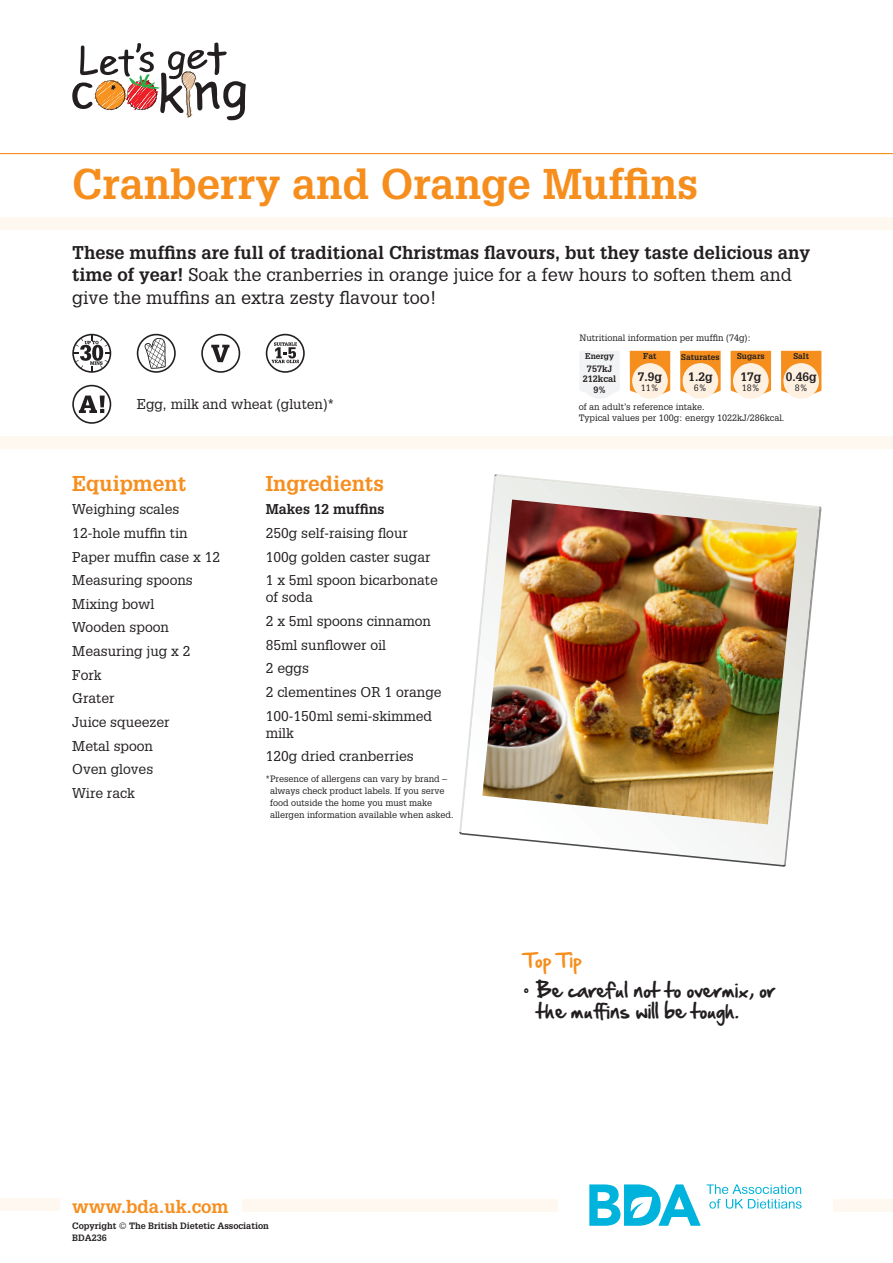
<style>
.page{position:relative;width:893px;height:1263px;background:#fff}
.page>*{position:absolute;margin:0;border:0;box-sizing:border-box;transform-origin:0 0}
.Recipe_Title_Pantone{font:700 42px "Glypha";color:#f68e1e}
.Recipe_Sub_Title_Pan{font:700 21px "Glypha";color:#f68e1e}
.Recipe_Introduction{font:18px/22.5px "Glypha";color:#231f20}
.t1{font:18px/21px "Hand Of Sean";color:#231f20}
.t2{font:700 18px "Glypha";color:#f68e1e}
.t3{font:18px "Hand Of Sean";color:#f68e1e}
.Recipe_Body_Copy{font:13.8px/17.2px "Glypha";color:#231f20}
.t4{font:700 13.8px "Glypha";color:#231f20}
.t5{font:700 12px "Glypha";color:#231f20}
.t6{font:9px/12px "Glypha";color:#231f20}
.t7{font:700 9px/10.5px "Glypha";color:#231f20;text-align:center}
.t8{font:700 8.25px "Glypha";color:#231f20}
.s1{font-weight:700}
</style>
<div class="page">
<div style="left:0;top:436px;width:893px;height:12px;background:#fef8f0"></div>
<svg style="left:459px;top:474px;width:363px;height:393px"></svg>
<img style="left:482px;top:499px;width:316px;height:325px">
<svg style="left:580px;top:351px;width:40px;height:48px"></svg>
<svg style="left:630px;top:351px;width:40px;height:43px"></svg>
<svg style="left:680px;top:351px;width:41px;height:43px"></svg>
<svg style="left:731px;top:351px;width:40px;height:43px"></svg>
<svg style="left:781px;top:351px;width:40px;height:43px"></svg>
<div style="left:632px;top:363px;width:36px;height:36px;background:#fef1e2;border-radius:50%"></div>
<div style="left:683px;top:363px;width:35px;height:36px;background:#fef1e2;border-radius:50%"></div>
<div style="left:733px;top:363px;width:36px;height:36px;background:#fef1e2;border-radius:50%"></div>
<div style="left:783px;top:363px;width:36px;height:36px;background:#fef1e2;border-radius:50%"></div>
<svg style="left:72px;top:385px;width:39px;height:39px"></svg>
<svg style="left:72px;top:334px;width:39px;height:39px"></svg>
<svg style="left:201px;top:334px;width:39px;height:39px"></svg>
<svg style="left:137px;top:334px;width:39px;height:39px"></svg>
<svg style="left:266px;top:334px;width:39px;height:39px"></svg>
<hr style="left:0;top:153px;width:893px;height:1px;background:#f68e1e">
<div style="left:0;top:217px;width:893px;height:13px;background:#fef8f0"></div>
<div style="left:0;top:1198px;width:60px;height:13px;background:#fef8f0"></div>
<div style="left:833px;top:1199px;width:60px;height:12px;background:#fef8f0"></div>
<div style="left:242px;top:1199px;width:316px;height:12px;background:#fef8f0"></div>
<svg style="left:589px;top:1184px;width:213px;height:42px"></svg>
<svg style="left:72px;top:43px;width:174px;height:77px"></svg>
<p class="Recipe_Title_Pantone" style="left:72px;top:158px;width:627px">Cranberry and Orange Muffins</p>
<p class="Recipe_Introduction" style="left:72px;top:241px;width:739px"><span class="s1">These muffins are full of traditional Christmas flavours, but they taste delicious any time of year!</span> Soak the cranberries in orange juice for a few hours to soften them and give the muffins an extra zesty flavour too!</p>
<p class="Recipe_Body_Copy" style="left:137px;top:396px;width:199px">Egg, milk and wheat (gluten)*</p>
<p class="Recipe_Sub_Title_Pan" style="left:72px;top:470px;width:115px">Equipment</p>
<p class="Recipe_Body_Copy" style="left:72px;top:500px;width:109px">Weighing scales</p>
<p class="Recipe_Body_Copy" style="left:72px;top:524px;width:117px">12-hole muffin tin</p>
<p class="Recipe_Body_Copy" style="left:72px;top:548px;width:149px">Paper muffin case x 12</p>
<p class="Recipe_Body_Copy" style="left:72px;top:571px;width:122px">Measuring spoons</p>
<p class="Recipe_Body_Copy" style="left:72px;top:595px;width:84px">Mixing bowl</p>
<p class="Recipe_Body_Copy" style="left:72px;top:618px;width:98px">Wooden spoon</p>
<p class="Recipe_Body_Copy" style="left:72px;top:642px;width:120px">Measuring jug x 2</p>
<p class="Recipe_Body_Copy" style="left:72px;top:666px;width:31px">Fork</p>
<p class="Recipe_Body_Copy" style="left:72px;top:689px;width:44px">Grater</p>
<p class="Recipe_Body_Copy" style="left:72px;top:713px;width:99px">Juice squeezer</p>
<p class="Recipe_Body_Copy" style="left:72px;top:737px;width:82px">Metal spoon</p>
<p class="Recipe_Body_Copy" style="left:72px;top:760px;width:82px">Oven gloves</p>
<p class="Recipe_Body_Copy" style="left:72px;top:784px;width:64px">Wire rack</p>
<p class="Recipe_Sub_Title_Pan" style="left:266px;top:470px;width:120px">Ingredients</p>
<p class="t4" style="left:266px;top:501px;width:120px">Makes 12 muffins</p>
<p class="Recipe_Body_Copy" style="left:266px;top:524px;width:144px">250g self-raising flour</p>
<p class="Recipe_Body_Copy" style="left:266px;top:548px;width:166px">100g golden caster sugar</p>
<p class="Recipe_Body_Copy" style="left:266px;top:571px;width:173px">1 x 5ml spoon bicarbonate of soda</p>
<p class="Recipe_Body_Copy" style="left:266px;top:612px;width:167px">2 x 5ml spoons cinnamon</p>
<p class="Recipe_Body_Copy" style="left:266px;top:636px;width:122px">85ml sunflower oil</p>
<p class="Recipe_Body_Copy" style="left:266px;top:659px;width:45px">2 eggs</p>
<p class="Recipe_Body_Copy" style="left:266px;top:683px;width:177px">2 clementines OR 1 orange</p>
<p class="Recipe_Body_Copy" style="left:266px;top:707px;width:168px">100-150ml semi-skimmed milk</p>
<p class="Recipe_Body_Copy" style="left:266px;top:748px;width:149px">120g dried cranberries</p>
<p class="t6" style="left:270px;top:772px;width:185px;text-indent:-4px">*Presence of allergens can vary by brand – always check product labels. If you serve food outside the home you must make allergen information available when asked.</p>
<p class="t6" style="left:579px;top:331px;width:173px">Nutritional information per muffin (74g):</p>
<p class="t8" style="left:643px;top:351px;width:15px">Fat</p>
<p class="t8" style="left:681px;top:352px;width:40px">Saturates</p>
<p class="t8" style="left:737px;top:351px;width:29px">Sugars</p>
<p class="t8" style="left:793px;top:351px;width:17px">Salt</p>
<p class="t8" style="left:585px;top:351px;width:30px">Energy</p>
<p class="t7" style="left:583px;top:363px;width:35px">757kJ<br>212kcal</p>
<p class="t7" style="left:593px;top:384px;width:14px">9%</p>
<p class="t5" style="left:638px;top:369px;width:26px">7.9g</p>
<p class="t6" style="left:641px;top:382px;width:20px">11%</p>
<p class="t5" style="left:688px;top:369px;width:26px">1.2g</p>
<p class="t6" style="left:694px;top:382px;width:15px">6%</p>
<p class="t5" style="left:786px;top:369px;width:32px">0.46g</p>
<p class="t6" style="left:795px;top:382px;width:15px">8%</p>
<p class="t5" style="left:740px;top:369px;width:22px">17g</p>
<p class="t6" style="left:742px;top:382px;width:20px">18%</p>
<p class="t6" style="left:579px;top:402px;width:207px;line-height:10.5px">of an adult’s reference intake.<br>Typical values per 100g: energy 1022kJ/286kcal.</p>
<p class="t3" style="left:524px;top:944px;width:60px">Top Tip</p>
<p class="t1" style="left:536px;top:979px;width:240px;text-indent:-13px">• Be careful not to overmix, or the muffins will be tough.</p>
<p class="t2" style="left:72px;top:1195px;width:158px">www.bda.uk.com</p>
<p class="t7" style="left:72px;top:1219px;width:198px;line-height:12px;text-align:left">Copyright © The British Dietetic Association<br>BDA236</p>
</div>
